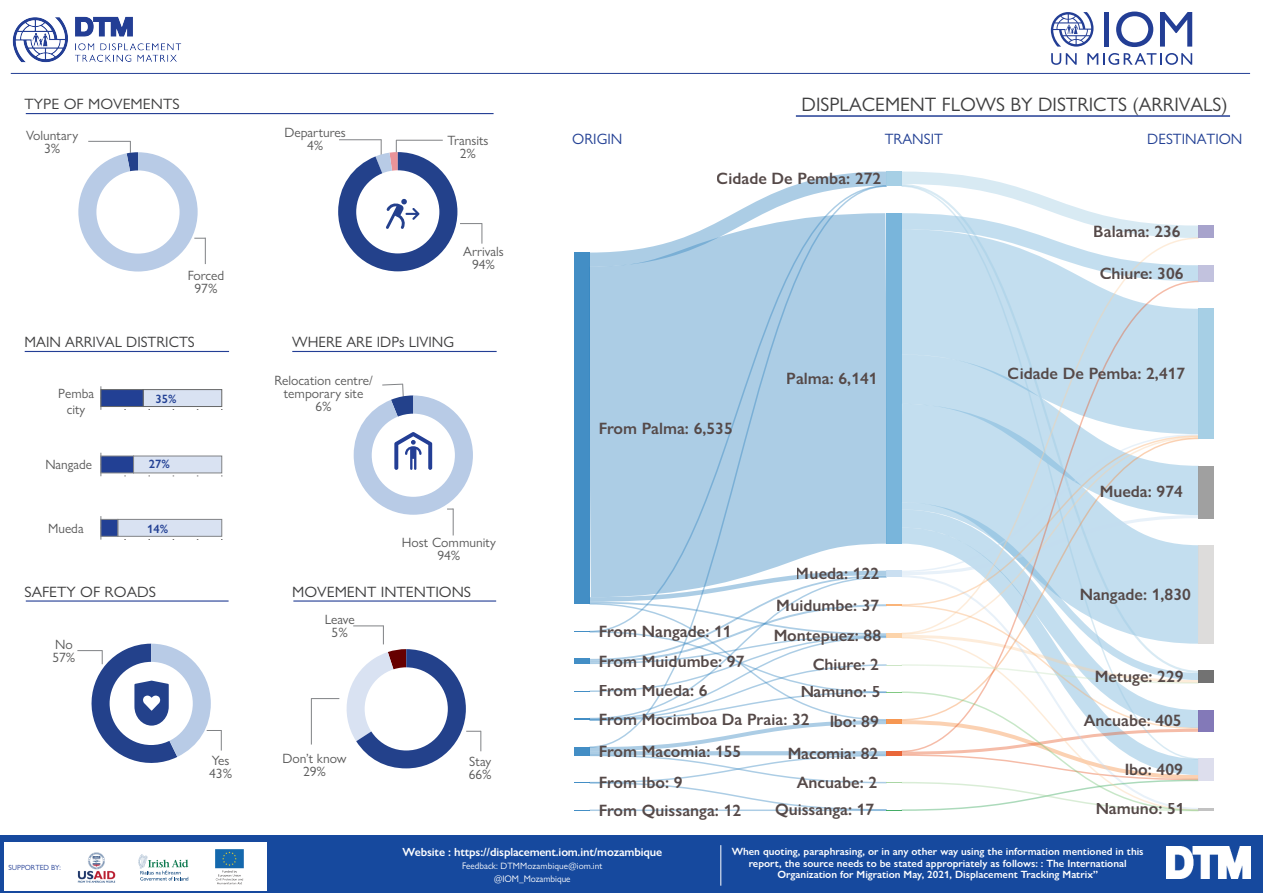
<style>
.page{position:relative;width:1263px;height:893px;background:#fff}
.page>*{position:absolute;margin:0;border:0;box-sizing:border-box;transform-origin:0 0}
.t1{font:19.5px "Gill Sans Nova";color:#3e3e3f}
.t2{font:600 16.5px/30.3px "Gill Sans Nova";color:#554948}
.t3{font:15px "Gill Sans Nova";color:#3e3e3f;scale:1.05 1}
.t4{font:15px "Gill Sans Nova";color:#3e3e3f}
.t5{font:15px "Gill Sans Nova";color:#224094}
.t6{font:13.5px/13px "Gill Sans Nova";color:#595959;text-align:center}
.t7{font:600 12.15px "Gill Sans Nova";color:#224094}
.t8{font:600 11.85px "Gill Sans Nova";letter-spacing:-.015em;color:#fff}
.t9{font:600 10.5px/11.9px "Gill Sans Nova";color:#fff;text-align:center}
.t10{font:9.6px "Gill Sans Nova";color:#fff;scale:.96 1}
.t11{font:9.15px "Gill Sans Nova";letter-spacing:.015em;color:#fff}
.t12{font:7.5px "Gill Sans Nova";color:#223e95}
.s1{font-size:9.6px}
</style>
<div class="page">
<hr style="left:796px;top:115px;width:434px;height:2px;background:#233e95">
<hr style="left:11px;top:73px;width:1239px;height:1px;background:#233e95">
<div style="left:0;top:836px;width:1263px;height:57px;background:#16499e"></div>
<div style="left:5px;top:842px;width:262px;height:49px;background:#fff"></div>
<hr style="left:720px;top:845px;width:1px;height:41px;background:#fff">
<svg style="left:138px;top:854px;width:50px;height:27px"></svg>
<img style="left:77px;top:852px;width:39px;height:31px">
<img style="left:215px;top:849px;width:29px;height:36px">
<img style="left:1166px;top:847px;width:85px;height:31px">
<div style="left:1104px;top:12px;width:5px;height:35px;background:#233e95"></div>
<svg style="left:1116px;top:12px;width:37px;height:35px"></svg>
<svg style="left:1160px;top:12px;width:32px;height:35px"></svg>
<svg style="left:1051px;top:53px;width:26px;height:12px"></svg>
<svg style="left:1087px;top:53px;width:105px;height:12px"></svg>
<svg style="left:1051px;top:12px;width:42px;height:35px"></svg>
<img style="left:10px;top:16px;width:183px;height:58px">
<hr style="left:292px;top:351px;width:205px;height:1px;background:#233e95">
<hr style="left:25px;top:351px;width:204px;height:1px;background:#233e95">
<hr style="left:26px;top:600px;width:203px;height:2px;background:#233e95">
<svg style="left:77px;top:644px;width:145px;height:119px"></svg>
<hr style="left:26px;top:113px;width:468px;height:1px;background:#233e95">
<svg style="left:78px;top:141px;width:128px;height:131px"></svg>
<div style="left:96px;top:170px;width:84px;height:84px;background:#fff;border-radius:42px"></div>
<svg style="left:338px;top:139px;width:145px;height:132px"></svg>
<hr style="left:293px;top:600px;width:203px;height:2px;background:#233e95">
<svg style="left:311px;top:625px;width:171px;height:143px"></svg>
<svg style="left:354px;top:383px;width:119px;height:152px"></svg>
<div style="left:143px;top:389px;width:79px;height:18px;background:#d9e2f2;border:1px solid #676868"></div>
<div style="left:101px;top:389px;width:42px;height:18px;background:#224094;border:1px solid #676868"></div>
<div style="left:133px;top:456px;width:89px;height:17px;background:#d9e2f2;border:1px solid #818386"></div>
<div style="left:101px;top:456px;width:33px;height:17px;background:#224094;border:1px solid #818386"></div>
<div style="left:118px;top:519px;width:104px;height:17px;background:#d9e2f2;border:1px solid #818386"></div>
<div style="left:101px;top:519px;width:17px;height:17px;background:#224094;border:1px solid #818386"></div>
<svg style="left:795px;top:172px;width:92px;height:13px"></svg>
<svg style="left:902px;top:172px;width:104px;height:12px"></svg>
<svg style="left:590px;top:185px;width:297px;height:249px"></svg>
<svg style="left:902px;top:185px;width:297px;height:249px"></svg>
<div style="left:575px;top:253px;width:15px;height:351px;background:#438ec5"></div>
<div style="left:887px;top:213px;width:15px;height:331px;background:#79b5db"></div>
<div style="left:887px;top:172px;width:15px;height:14px;background:#a6cfe5"></div>
<svg style="left:575px;top:434px;width:624px;height:377px"></svg>
<div style="left:1199px;top:710px;width:15px;height:22px;background:#8379b8"></div>
<div style="left:1199px;top:226px;width:15px;height:12px;background:#a7a3cc"></div>
<div style="left:1199px;top:265px;width:15px;height:17px;background:#bcbcdb"></div>
<div style="left:1199px;top:309px;width:15px;height:130px;background:#a6cfe5"></div>
<div style="left:1199px;top:759px;width:15px;height:22px;background:#dadbeb"></div>
<div style="left:1199px;top:671px;width:15px;height:12px;background:#727272"></div>
<div style="left:1199px;top:466px;width:15px;height:52px;background:#a0a0a0"></div>
<hr style="left:1199px;top:808px;width:15px;height:3px;background:#bcbcbc">
<div style="left:1199px;top:545px;width:15px;height:99px;background:#dad9d8"></div>
<p class="t3" style="left:25px;top:95px;width:149px">TYPE OF MOVEMENTS</p>
<p class="t6" style="left:26px;top:128px;width:53px">Voluntary<br>3%</p>
<p class="t6" style="left:188px;top:269px;width:38px">Forced<br>97%</p>
<p class="t6" style="left:284px;top:125px;width:63px">Departures<br>4%</p>
<p class="t6" style="left:447px;top:134px;width:43px">Transits<br>2%</p>
<p class="t6" style="left:463px;top:244px;width:42px">Arrivals<br>94%</p>
<p class="t4" style="left:25px;top:333px;width:172px">MAIN ARRIVAL DISTRICTS</p>
<p class="t4" style="left:292px;top:333px;width:164px">WHERE ARE IDPs LIVING</p>
<p class="t6" style="left:58px;top:385px;width:37px;line-height:16.2px">Pemba city</p>
<p class="t7" style="left:155px;top:391px;width:23px">35%</p>
<p class="t6" style="left:45px;top:458px;width:48px">Nangade</p>
<p class="t7" style="left:149px;top:457px;width:23px">27%</p>
<p class="t6" style="left:48px;top:522px;width:37px">Mueda</p>
<p class="t7" style="left:147px;top:521px;width:23px">14%</p>
<p class="t3" style="left:25px;top:582px;width:127px">SAFETY OF ROADS</p>
<p class="t6" style="left:52px;top:638px;width:24px;text-align:left">No<br>57%</p>
<p class="t6" style="left:209px;top:754px;width:24px;text-align:left">Yes<br>43%</p>
<p class="t6" style="left:275px;top:373px;width:100px">Relocation centre/ temporary site<br>6%</p>
<p class="t6" style="left:402px;top:536px;width:96px">Host Community<br>94%</p>
<p class="t3" style="left:292px;top:582px;width:172px">MOVEMENT INTENTIONS</p>
<p class="t6" style="left:325px;top:613px;width:31px">Leave<br>5%</p>
<p class="t6" style="left:282px;top:751px;width:66px">Don’t know<br>29%</p>
<p class="t6" style="left:469px;top:754px;width:24px;text-align:left">Stay<br>66%</p>
<p class="t1" style="left:802px;top:92px;width:428px">DISPLACEMENT FLOWS BY DISTRICTS (ARRIVALS)</p>
<p class="t5" style="left:572px;top:129px;width:52px">ORIGIN</p>
<p class="t5" style="left:885px;top:129px;width:60px">TRANSIT</p>
<p class="t2" style="left:717px;top:163px;width:166px">Cidade De Pemba: 272</p>
<p class="t2" style="left:599px;top:413px;width:136px">From Palma: 6,535</p>
<p class="t2" style="left:787px;top:363px;width:92px">Palma: 6,141</p>
<p class="t2" style="left:599px;top:616px;width:134px">From Nangade: 11</p>
<p class="t2" style="left:599px;top:646px;width:147px">From Muidumbe: 97</p>
<p class="t2" style="left:599px;top:676px;width:111px">From Mueda: 6</p>
<p class="t2" style="left:796px;top:558px;width:85px">Mueda: 122</p>
<p class="t2" style="left:773px;top:590px;width:109px">Muidumbe: 37<br>Montepuez: 88</p>
<p class="t2" style="left:813px;top:649px;width:68px">Chiure: 2</p>
<p class="t2" style="left:800px;top:677px;width:82px">Namuno: 5</p>
<p class="t2" style="left:599px;top:704px;width:212px">From Mocimboa Da Praia: 32</p>
<p class="t2" style="left:829px;top:706px;width:51px">Ibo: 89</p>
<p class="t2" style="left:599px;top:736px;width:144px">From Macomia: 155</p>
<p class="t2" style="left:787px;top:738px;width:92px">Macomia: 82</p>
<p class="t2" style="left:599px;top:767px;width:86px">From Ibo: 9</p>
<p class="t2" style="left:797px;top:767px;width:82px">Ancuabe: 2</p>
<p class="t2" style="left:599px;top:795px;width:144px">From Quissanga: 12</p>
<p class="t2" style="left:775px;top:794px;width:101px">Quissanga: 17</p>
<p class="t5" style="left:1147px;top:129px;width:97px">DESTINATION</p>
<p class="t2" style="left:1094px;top:216px;width:88px">Balama: 236</p>
<p class="t2" style="left:1099px;top:258px;width:85px">Chiure: 306</p>
<p class="t2" style="left:1008px;top:358px;width:179px">Cidade De Pemba: 2,417</p>
<p class="t2" style="left:1099px;top:476px;width:85px">Mueda: 974</p>
<p class="t2" style="left:1079px;top:579px;width:113px">Nangade: 1,830</p>
<p class="t2" style="left:1094px;top:661px;width:90px">Metuge: 229</p>
<p class="t2" style="left:1084px;top:705px;width:99px">Ancuabe: 405</p>
<p class="t2" style="left:1124px;top:754px;width:60px">Ibo: 409</p>
<p class="t2" style="left:1095px;top:794px;width:91px">Namuno: 51</p>
<p class="t12" style="left:8px;top:863px;width:54px">SUPPORTED BY:</p>
<p class="t8" style="left:402px;top:844px;width:261px">Website : https://displacement.iom.int/mozambique</p>
<p class="t11" style="left:462px;top:860px;width:142px"><span class="s1">Feedback:</span> DTMMozambique@iom.int</p>
<p class="t10" style="left:494px;top:873px;width:81px">@IOM_Mozambique</p>
<p class="t9" style="left:732px;top:845px;width:413px">When quoting, paraphrasing, or in any other way using the information mentioned in this report, the source needs to be stated appropriately as follows: : The International<br>Organization for Migration May, 2021, Displacement Tracking Matrix”</p>
</div>
